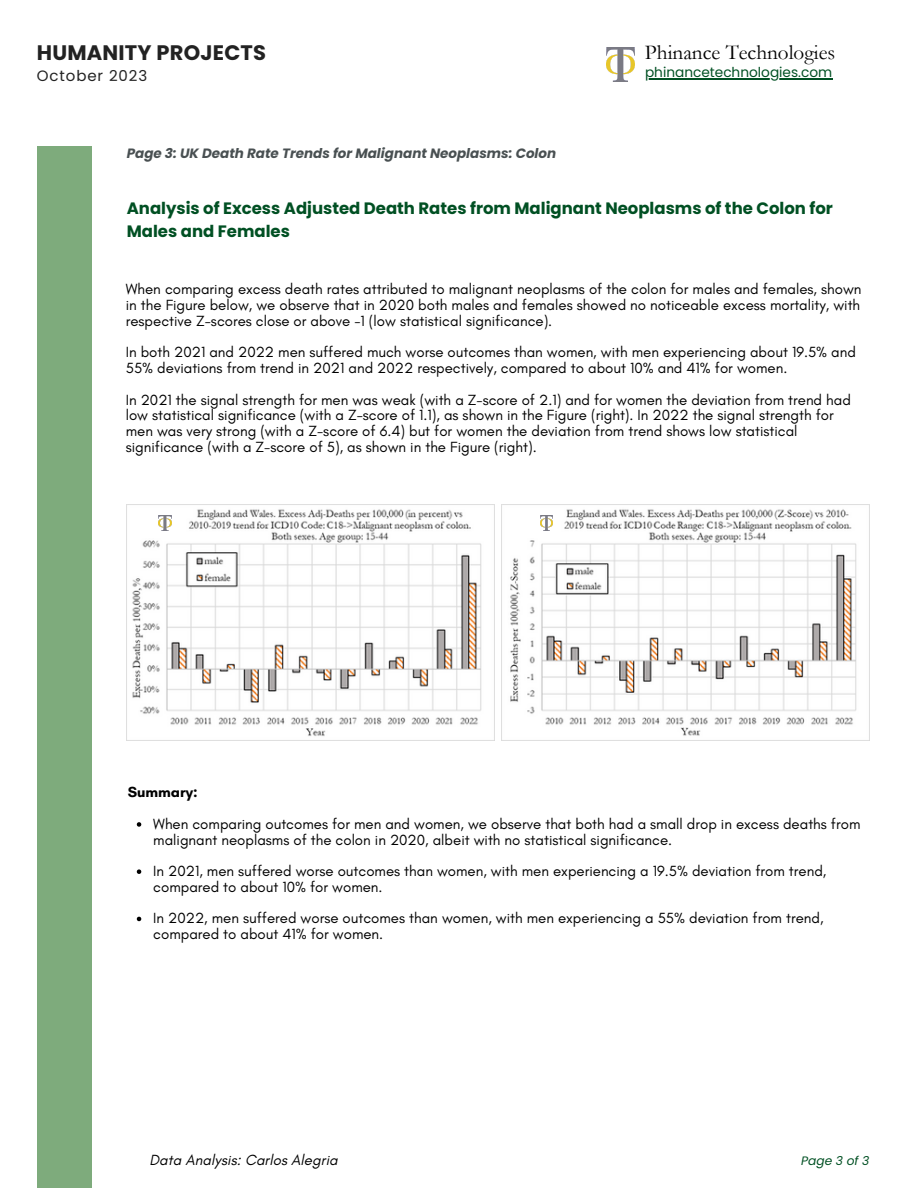
<style>
.page{position:relative;width:918px;height:1188px;background:#fff}
.page>*{position:absolute;margin:0;border:0;box-sizing:border-box;transform-origin:0 0}
.t1{font:21.15px "Garamond";color:#000}
.t2{font:700 21px "Poppins";letter-spacing:.01em;color:#222}
.t3{font:700 16.5px/22.5px "Poppins";color:#015023}
.t4{font:15px/15.8px "Glacial Indifference";color:#000}
.t5{font:italic 15px "Glacial Indifference";letter-spacing:.005em;color:#000}
.t6{font:15px "Poppins";letter-spacing:.06em;color:#222}
.t7{font:700 15px "Glacial Indifference";color:#000}
.t8{font:13.65px "Poppins";color:#015023}
.t9{font:italic 700 13.5px "Poppins";color:#495052}
.t10{font:italic 12.15px "Poppins";color:#015023}
</style>
<div class="page">
<img style="left:606px;top:47px;width:28px;height:35px">
<hr style="left:645px;top:78px;width:187px;height:2px;background:#015023">
<div style="left:37px;top:146px;width:55px;height:1042px;background:#7eab7c"></div>
<img style="left:127px;top:504px;width:368px;height:237px">
<img style="left:159px;top:515px;width:12px;height:15px">
<img style="left:502px;top:504px;width:368px;height:237px">
<img style="left:540px;top:516px;width:13px;height:14px">
<svg style="left:137px;top:822px;width:4px;height:5px"></svg>
<svg style="left:137px;top:869px;width:4px;height:5px"></svg>
<svg style="left:137px;top:917px;width:4px;height:4px"></svg>
<p class="t2" style="left:37px;top:38px;width:231px">HUMANITY PROJECTS</p>
<p class="t6" style="left:37px;top:66px;width:112px">October 2023</p>
<p class="t9" style="left:127px;top:144px;width:431px">Page 3: UK Death Rate Trends for Malignant Neoplasms: Colon</p>
<p class="t1" style="left:645px;top:41px;width:192px">Phinance Technologies</p>
<p class="t8" style="left:645px;top:63px;width:189px">phinancetechnologies.com</p>
<p class="t3" style="left:127px;top:197px;width:708px">Analysis of Excess Adjusted Death Rates from Malignant Neoplasms of the Colon for<br>Males and Females</p>
<p class="t4" style="left:126px;top:281px;width:737px;text-align:justify">When comparing excess death rates attributed to malignant neoplasms of the colon for males and females, shown in the Figure below, we observe that in 2020 both males and females showed no noticeable excess mortality, with respective Z-scores close or above -1 (low statistical significance).</p>
<p class="t4" style="left:126px;top:344px;width:732px">In both 2021 and 2022 men suffered much worse outcomes than women, with men experiencing about 19.5% and<br>55% deviations from trend in 2021 and 2022 respectively, compared to about 10% and 41% for women.</p>
<p class="t4" style="left:126px;top:392px;width:727px">In 2021 the signal strength for men was weak (with a Z-score of 2.1) and for women the deviation from trend had low statistical significance (with a Z-score of 1.1), as shown in the Figure (right). In 2022 the signal strength for men was very strong (with a Z-score of 6.4) but for women the deviation from trend shows low statistical significance (with a Z-score of 5), as shown in the Figure (right).</p>
<p class="t7" style="left:128px;top:783px;width:72px">Summary:</p>
<p class="t4" style="left:153px;top:816px;width:709px">When comparing outcomes for men and women, we observe that both had a small drop in excess deaths from malignant neoplasms of the colon in 2020, albeit with no statistical significance.</p>
<p class="t4" style="left:153px;top:863px;width:675px">In 2021, men suffered worse outcomes than women, with men experiencing a 19.5% deviation from trend, compared to about 10% for women.</p>
<p class="t4" style="left:153px;top:910px;width:672px">In 2022, men suffered worse outcomes than women, with men experiencing a 55% deviation from trend, compared to about 41% for women.</p>
<p class="t5" style="left:149px;top:1151px;width:190px">Data Analysis: Carlos Alegria</p>
<p class="t10" style="left:801px;top:1152px;width:70px">Page 3 of 3</p>
</div>
